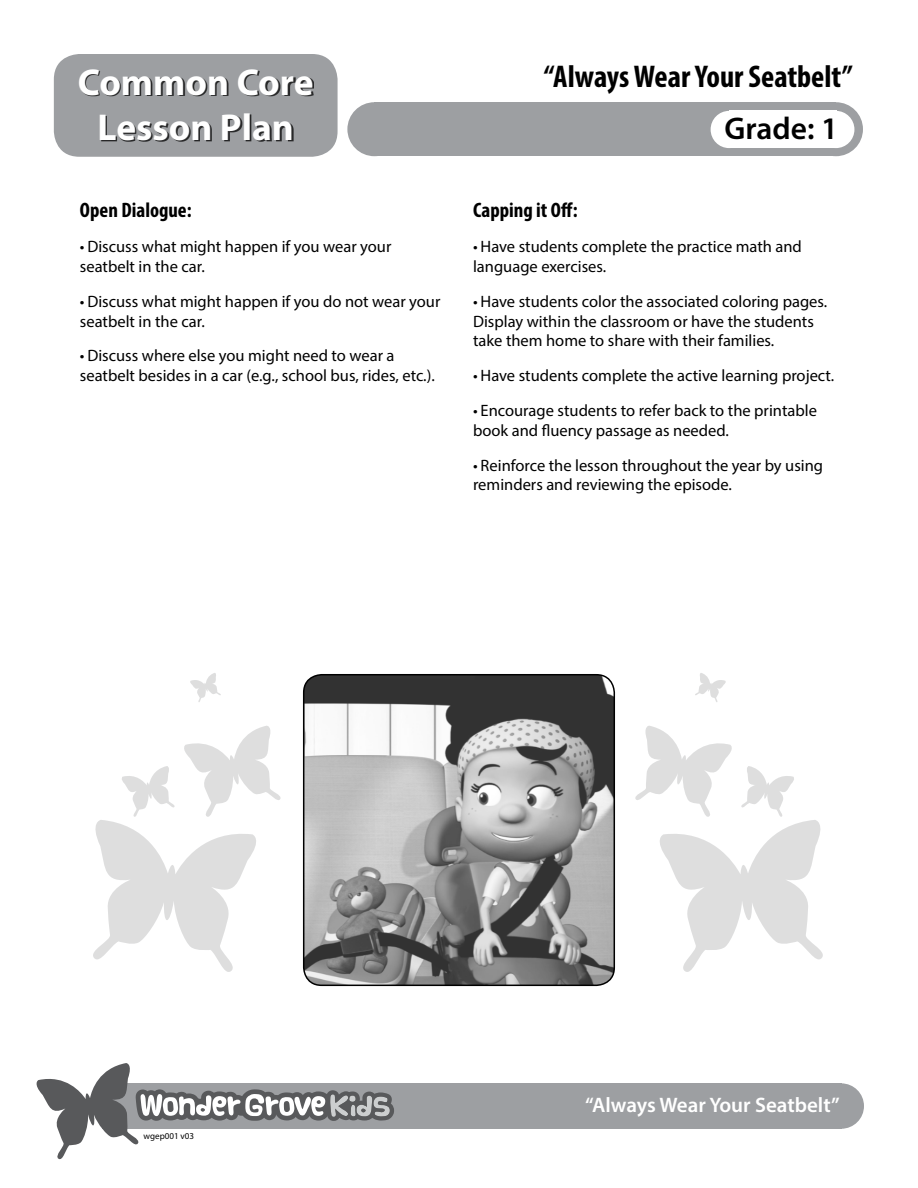
<style>
.page{position:relative;width:918px;height:1188px;background:#fff}
.page>*{position:absolute;margin:0;border:0;box-sizing:border-box;transform-origin:0 0}
.t1{font:700 37.5px/45px "Myriad Pro";color:#fff;text-align:center}
.t2{font:700 condensed 31.5px "Myriad Pro";color:#000}
.t3{font:600 31.5px "Myriad Pro";color:#000}
.t4{font:700 condensed 21px "Myriad Pro";color:#000}
.t5{font:600 21px "Myriad Pro";color:#fff}
.t6{font:16.5px/19.8px "Myriad Pro";color:#000}
.t7{font:9px "Myriad Pro";color:#000}
</style>
<div class="page">
<div style="left:54px;top:54px;width:284px;height:103px;background:#9d9fa2;border-radius:26px"></div>
<div style="left:819px;top:1083px;width:45px;height:46px;background:#9d9fa2;border-radius:50%"></div>
<div style="left:102px;top:1083px;width:739px;height:46px;background:#9d9fa2"></div>
<svg style="left:36px;top:1063px;width:358px;height:97px"></svg>
<div style="left:80px;top:70px;width:234px;height:72px;background:#000;opacity:.75"></div>
<div style="left:809px;top:102px;width:54px;height:54px;background:#9d9fa2;border-radius:50%"></div>
<div style="left:347px;top:102px;width:54px;height:54px;background:#9d9fa2;border-radius:50%"></div>
<div style="left:374px;top:102px;width:462px;height:54px;background:#9d9fa2"></div>
<div style="left:818px;top:111px;width:36px;height:37px;background:#fff;border-radius:50%"></div>
<div style="left:729px;top:111px;width:108px;height:37px;background:#fff"></div>
<div style="left:711px;top:111px;width:37px;height:37px;background:#fff;border-radius:50%"></div>
<svg style="left:635px;top:726px;width:188px;height:246px"></svg>
<svg style="left:695px;top:673px;width:31px;height:29px"></svg>
<svg style="left:93px;top:726px;width:188px;height:246px"></svg>
<svg style="left:190px;top:673px;width:31px;height:29px"></svg>
<img style="left:304px;top:675px;width:310px;height:310px">
<div style="left:303px;top:674px;width:312px;height:312px;border:2px solid #000;border-radius:18px"></div>
<h1 class="t1" style="left:78px;top:58px;width:237px">Common Core<br>Lesson Plan</h1>
<p class="t4" style="left:80px;top:197px;width:113px">Open Dialogue:</p>
<p class="t6" style="left:80px;top:236px;width:313px">• Discuss what might happen if you wear your seatbelt in the car.</p>
<p class="t6" style="left:80px;top:291px;width:362px">• Discuss what might happen if you do not wear your seatbelt in the car.</p>
<p class="t6" style="left:80px;top:346px;width:356px">• Discuss where else you might need to wear a seatbelt besides in a car (e.g., school bus, rides, etc.).</p>
<h2 class="t2" style="left:544px;top:56px;width:310px">“Always Wear Your Seatbelt”</h2>
<h2 class="t3" style="left:725px;top:109px;width:115px">Grade: 1</h2>
<p class="t4" style="left:473px;top:197px;width:106px">Capping it Off:</p>
<p class="t6" style="left:473px;top:236px;width:330px">• Have students complete the practice math and language exercises.</p>
<p class="t6" style="left:473px;top:291px;width:356px">• Have students color the associated coloring pages.<br>Display within the classroom or have the students take them home to share with their families.</p>
<p class="t6" style="left:473px;top:365px;width:363px">• Have students complete the active learning project.</p>
<p class="t6" style="left:473px;top:400px;width:345px">• Encourage students to refer back to the printable book and fluency passage as needed.</p>
<p class="t6" style="left:473px;top:455px;width:352px">• Reinforce the lesson throughout the year by using reminders and reviewing the episode.</p>
<p class="t7" style="left:144px;top:1130px;width:52px">wgep001 v03</p>
<p class="t5" style="left:585px;top:1092px;width:256px">“Always Wear Your Seatbelt”</p>
</div>
